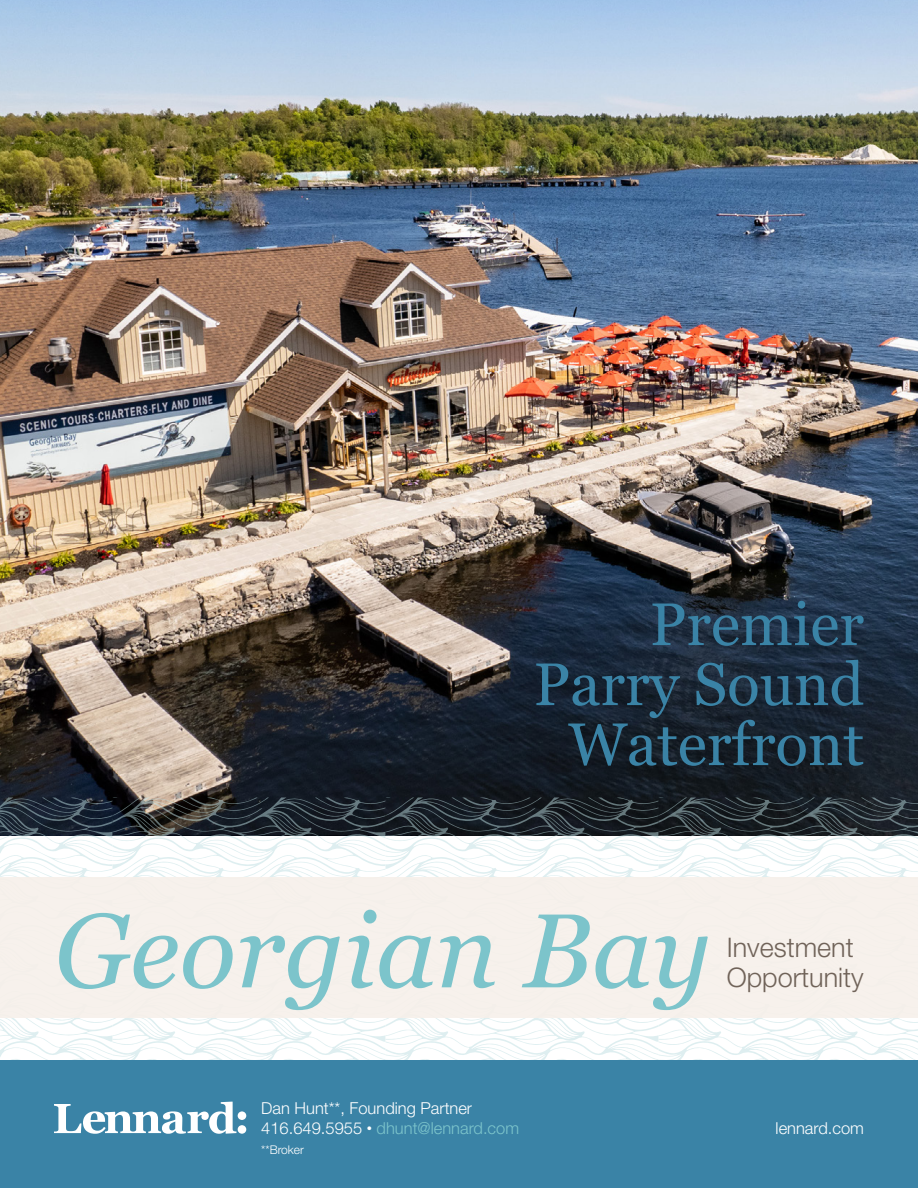
<style>
.page{position:relative;width:918px;height:1188px;background:#fff}
.page>*{position:absolute;margin:0;border:0;box-sizing:border-box;transform-origin:0 0}
.t1{font:italic 105px "Georgia";color:#7cc4cb}
.t2{font:60px/60px "Georgia";color:#3a83a6;text-align:right}
.t3{font:300 27px/30px "Helvetica Neue LT Std";color:#706359}
.t4{font:300 16.5px/19.8px "Helvetica Neue LT Std";color:#fff}
.t5{font:300 12px "Helvetica Neue LT Std";color:#fff}
.s1{font-size:10.5px}
.s2{color:#7cc4cb}
</style>
<div class="page">
<img style="left:0;top:0;width:918px;height:797px">
<svg style="left:191px;top:797px;width:194px;height:263px"></svg>
<svg style="left:268px;top:1059px;width:60px;height:1px"></svg>
<svg style="left:0;top:797px;width:191px;height:263px"></svg>
<svg style="left:385px;top:797px;width:273px;height:263px"></svg>
<svg style="left:541px;top:1059px;width:60px;height:1px"></svg>
<svg style="left:405px;top:1059px;width:59px;height:1px"></svg>
<svg style="left:386px;top:797px;width:28px;height:19px"></svg>
<svg style="left:658px;top:797px;width:260px;height:263px"></svg>
<svg style="left:814px;top:1059px;width:60px;height:1px"></svg>
<svg style="left:678px;top:1059px;width:59px;height:1px"></svg>
<svg style="left:659px;top:797px;width:28px;height:19px"></svg>
<div style="left:0;top:878px;width:918px;height:140px;background:#f7f0ea"></div>
<div style="left:0;top:1060px;width:918px;height:128px;background:#3a83a6"></div>
<svg style="left:54px;top:1102px;width:192px;height:32px"></svg>
<h2 class="t2" style="left:534px;top:596px;width:332px">Premier<br>Parry Sound<br>Waterfront</h2>
<h1 class="t1" style="left:54px;top:885px;width:658px">Georgian Bay</h1>
<h3 class="t3" style="left:727px;top:932px;width:138px">Investment<br>Opportunity</h3>
<p class="t4" style="left:261px;top:1098px;width:259px">Dan Hunt**, Founding Partner<br>416.649.5955 <span class="s1">•</span> <span class="s2">dhunt@lennard.com</span></p>
<p class="t5" style="left:261px;top:1143px;width:44px">**Broker</p>
<p class="t4" style="left:776px;top:1118px;width:90px">lennard.com</p>
</div>
